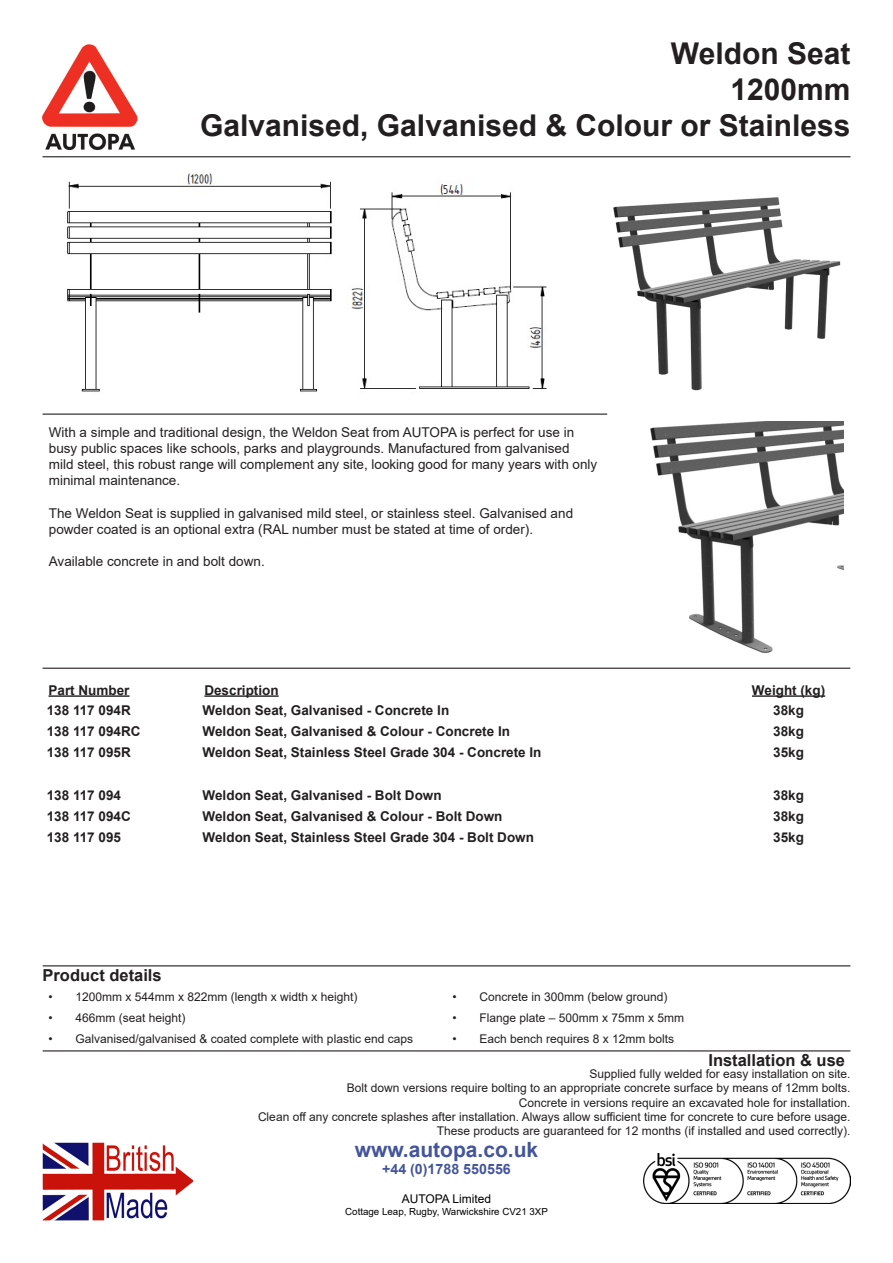
<style>
.page{position:relative;width:893px;height:1263px;background:#fff}
.page>*{position:absolute;margin:0;border:0;box-sizing:border-box;transform-origin:0 0}
.t1{font:700 30px "Arial";color:#231f20}
.t2{font:700 21px "Arial";color:#44559a}
.t3{font:700 16.5px "Arial";color:#231f20}
.t4{font:700 14.25px "Arial";color:#44559a}
.t5{font:13.5px/16.2px "Arial";color:#231f20}
.t6{font:700 13.5px "Arial";color:#231f20}
.t7{font:12px "Arial";color:#231f20}
.t8{font:12px "Arial";color:#000}
.t9{font:9.75px "Arial";color:#000}
</style>
<div class="page">
<img style="left:644px;top:1154px;width:206px;height:49px">
<img style="left:43px;top:1142px;width:150px;height:78px">
<img style="left:67px;top:173px;width:480px;height:219px">
<img style="left:42px;top:44px;width:95px;height:105px">
<hr style="left:43px;top:156px;width:807px;height:1px;background:#231f20">
<hr style="left:43px;top:414px;width:564px;height:1px;background:#231f20">
<hr style="left:49px;top:695px;width:81px;height:2px;background:#231f20">
<hr style="left:204px;top:695px;width:75px;height:2px;background:#231f20">
<hr style="left:752px;top:695px;width:73px;height:2px;background:#231f20">
<img style="left:613px;top:197px;width:228px;height:194px">
<img style="left:650px;top:422px;width:193px;height:231px">
<hr style="left:43px;top:668px;width:807px;height:1px;background:#231f20">
<hr style="left:43px;top:965px;width:807px;height:1px;background:#231f20">
<hr style="left:43px;top:1050px;width:807px;height:1px;background:#231f20">
<p class="t1" style="left:671px;top:33px;width:181px">Weldon Seat</p>
<p class="t1" style="left:730px;top:69px;width:122px">1200mm</p>
<p class="t1" style="left:200px;top:105px;width:652px">Galvanised, Galvanised &amp; Colour or Stainless</p>
<p class="t5" style="left:49px;top:424px;width:550px">With a simple and traditional design, the Weldon Seat from AUTOPA is perfect for use in busy public spaces like schools, parks and playgrounds. Manufactured from galvanised mild steel, this robust range will complement any site, looking good for many years with only minimal maintenance.</p>
<p class="t5" style="left:49px;top:505px;width:526px">The Weldon Seat is supplied in galvanised mild steel, or stainless steel. Galvanised and powder coated is an optional extra (RAL number must be stated at time of order).</p>
<p class="t5" style="left:49px;top:553px;width:217px">Available concrete in and bolt down.</p>
<p class="t6" style="left:49px;top:680px;width:83px">Part Number</p>
<p class="t6" style="left:204px;top:680px;width:76px">Description</p>
<p class="t6" style="left:752px;top:680px;width:75px">Weight (kg)</p>
<p class="t6" style="left:47px;top:700px;width:86px">138 117 094R</p>
<p class="t6" style="left:203px;top:700px;width:248px">Weldon Seat, Galvanised - Concrete In</p>
<p class="t6" style="left:773px;top:700px;width:32px">38kg</p>
<p class="t6" style="left:47px;top:722px;width:95px">138 117 094RC</p>
<p class="t6" style="left:203px;top:722px;width:309px">Weldon Seat, Galvanised &amp; Colour - Concrete In</p>
<p class="t6" style="left:773px;top:722px;width:32px">38kg</p>
<p class="t6" style="left:47px;top:743px;width:86px">138 117 095R</p>
<p class="t6" style="left:203px;top:743px;width:340px">Weldon Seat, Stainless Steel Grade 304 - Concrete In</p>
<p class="t6" style="left:773px;top:743px;width:32px">35kg</p>
<p class="t6" style="left:47px;top:785px;width:76px">138 117 094</p>
<p class="t6" style="left:203px;top:785px;width:241px">Weldon Seat, Galvanised - Bolt Down</p>
<p class="t6" style="left:773px;top:785px;width:32px">38kg</p>
<p class="t6" style="left:47px;top:807px;width:86px">138 117 094C</p>
<p class="t6" style="left:203px;top:807px;width:301px">Weldon Seat, Galvanised &amp; Colour - Bolt Down</p>
<p class="t6" style="left:773px;top:807px;width:32px">38kg</p>
<p class="t6" style="left:47px;top:828px;width:76px">138 117 095</p>
<p class="t6" style="left:203px;top:828px;width:333px">Weldon Seat, Stainless Steel Grade 304 - Bolt Down</p>
<p class="t6" style="left:773px;top:828px;width:32px">35kg</p>
<p class="t3" style="left:43px;top:963px;width:121px">Product details</p>
<p class="t7" style="left:49px;top:989px;width:311px">• 1200mm x 544mm x 822mm (length x width x height)</p>
<p class="t7" style="left:452px;top:989px;width:217px">• Concrete in 300mm (below ground)</p>
<p class="t7" style="left:49px;top:1009px;width:139px">• 466mm (seat height)</p>
<p class="t7" style="left:452px;top:1009px;width:233px">• Flange plate – 500mm x 75mm x 5mm</p>
<p class="t7" style="left:49px;top:1030px;width:366px">• Galvanised/galvanised &amp; coated complete with plastic end caps</p>
<p class="t7" style="left:452px;top:1030px;width:223px">• Each bench requires 8 x 12mm bolts</p>
<p class="t3" style="left:708px;top:1048px;width:138px">Installation &amp; use</p>
<p class="t7" style="left:590px;top:1065px;width:262px">Supplied fully welded for easy installation on site.</p>
<p class="t7" style="left:347px;top:1080px;width:505px">Bolt down versions require bolting to an appropriate concrete surface by means of 12mm bolts.</p>
<p class="t7" style="left:519px;top:1094px;width:333px">Concrete in versions require an excavated hole for installation.</p>
<p class="t7" style="left:258px;top:1108px;width:594px">Clean off any concrete splashes after installation. Always allow sufficient time for concrete to cure before usage.</p>
<p class="t7" style="left:437px;top:1123px;width:415px">These products are guaranteed for 12 months (if installed and used correctly).</p>
<p class="t2" style="left:355px;top:1135px;width:185px">www.autopa.co.uk</p>
<p class="t4" style="left:382px;top:1159px;width:130px">+44 (0)1788 550556</p>
<p class="t8" style="left:402px;top:1190px;width:91px">AUTOPA Limited</p>
<p class="t9" style="left:345px;top:1204px;width:204px">Cottage Leap, Rugby, Warwickshire CV21 3XP</p>
</div>
